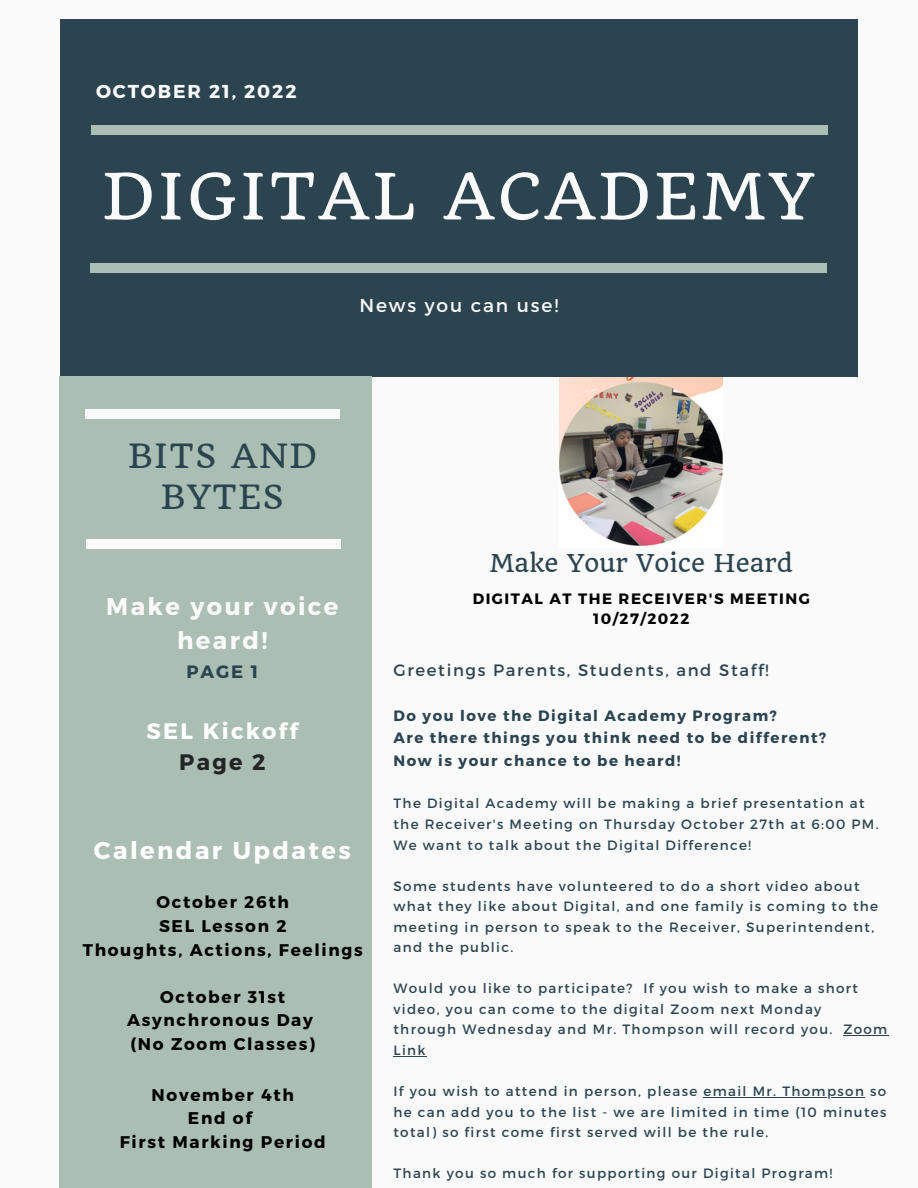
<style>
.page{position:relative;width:918px;height:1188px;background:#fafafa}
.page>*{position:absolute;margin:0;border:0;box-sizing:border-box;transform-origin:0 0}
.t1{font:62.25px "Quando";letter-spacing:.05em;color:#fafafa}
.t2{font:32.55px/41.1px "Quando";letter-spacing:.05em;color:#2c4450;text-align:center}
.t3{font:700 24.15px/33.8px "Montserrat";letter-spacing:.1em;color:#fafafa;text-align:center}
.t4{font:700 24.15px "Montserrat";letter-spacing:.1em;color:#fff}
.t5{font:24px "Quando";color:#2c4450}
.t6{font:700 22.35px "Montserrat";letter-spacing:.1em;color:#fff}
.t7{font:700 22.35px "Montserrat";color:#242326}
.t8{font:18.6px "Montserrat";letter-spacing:.1em;color:#fafafa}
.t9{font:700 18.6px "Montserrat";letter-spacing:.1em;color:#fafafa}
.t10{font:700 17.85px "Montserrat";color:#2c4450}
.t11{font:700 16.95px/23.7px "Montserrat";letter-spacing:.1em;color:#000;text-align:center}
.t12{font:16.5px "Montserrat";letter-spacing:.1em;color:#2c4450}
.t13{font:700 15px/22.4px "Montserrat";letter-spacing:.1em;color:#2c4450}
.t14{font:700 15px/20.2px "Montserrat";letter-spacing:.1em;color:#000;text-align:center}
.t15{font:13.5px/20.5px "Montserrat";letter-spacing:.1em;color:#2c4450}
</style>
<div class="page">
<div style="left:60px;top:19px;width:798px;height:358px;background:#2c4450"></div>
<div style="left:60px;top:377px;width:311px;height:811px;background:#aabeb3"></div>
<div style="left:91px;top:126px;width:736px;height:9px;background:#aabeb3"></div>
<div style="left:90px;top:264px;width:737px;height:9px;background:#aabeb3"></div>
<div style="left:85px;top:409px;width:254px;height:9px;background:#fafafa"></div>
<div style="left:86px;top:539px;width:255px;height:9px;background:#fafafa"></div>
<img style="left:560px;top:378px;width:163px;height:168px">
<hr style="left:843px;top:1035px;width:46px;height:1px;background:#2c4450">
<hr style="left:393px;top:1056px;width:34px;height:1px;background:#2c4450">
<hr style="left:703px;top:1097px;width:162px;height:1px;background:#2c4450">
<h3 class="t9" style="left:96px;top:79px;width:202px">OCTOBER 21, 2022</h3>
<h1 class="t1" style="left:102px;top:158px;width:713px">DIGITAL ACADEMY</h1>
<h3 class="t8" style="left:359px;top:293px;width:200px">News you can use!</h3>
<h2 class="t2" style="left:128px;top:436px;width:190px">BITS AND<br>BYTES</h2>
<h3 class="t3" style="left:106px;top:588px;width:234px">Make your voice heard!</h3>
<h3 class="t10" style="left:187px;top:660px;width:73px">PAGE 1</h3>
<h3 class="t6" style="left:147px;top:716px;width:153px">SEL Kickoff</h3>
<h3 class="t7" style="left:179px;top:747px;width:88px">Page 2</h3>
<h3 class="t4" style="left:94px;top:835px;width:258px">Calendar Updates</h3>
<p class="t11" style="left:83px;top:890px;width:282px">October 26th<br>SEL Lesson 2<br>Thoughts, Actions, Feelings</p>
<p class="t11" style="left:127px;top:984px;width:190px">October 31st<br>Asynchronous Day (No Zoom Classes)</p>
<p class="t11" style="left:120px;top:1082px;width:208px">November 4th<br>End of<br>First Marking Period</p>
<h3 class="t5" style="left:489px;top:548px;width:305px">Make Your Voice Heard</h3>
<p class="t14" style="left:473px;top:588px;width:339px">DIGITAL AT THE RECEIVER'S MEETING<br>10/27/2022</p>
<p class="t12" style="left:393px;top:659px;width:377px">Greetings Parents, Students, and Staff!</p>
<p class="t13" style="left:393px;top:703px;width:434px">Do you love the Digital Academy Program?<br>Are there things you think need to be different?<br>Now is your chance to be heard!</p>
<p class="t15" style="left:393px;top:793px;width:487px">The Digital Academy will be making a brief presentation at the Receiver's Meeting on Thursday October 27th at 6:00 PM.<br>We want to talk about the Digital Difference!</p>
<p class="t15" style="left:393px;top:875px;width:486px">Some students have volunteered to do a short video about what they like about Digital, and one family is coming to the meeting in person to speak to the Receiver, Superintendent, and the public.</p>
<p class="t15" style="left:393px;top:978px;width:495px">Would you like to participate? If you wish to make a short video, you can come to the digital Zoom next Monday through Wednesday and Mr. Thompson will record you. Zoom Link</p>
<p class="t15" style="left:393px;top:1080px;width:495px;text-align:justify">If you wish to attend in person, please email Mr. Thompson so he can add you to the list - we are limited in time (10 minutes total) so first come first served will be the rule.</p>
<p class="t15" style="left:393px;top:1163px;width:441px">Thank you so much for supporting our Digital Program!</p>
</div>
